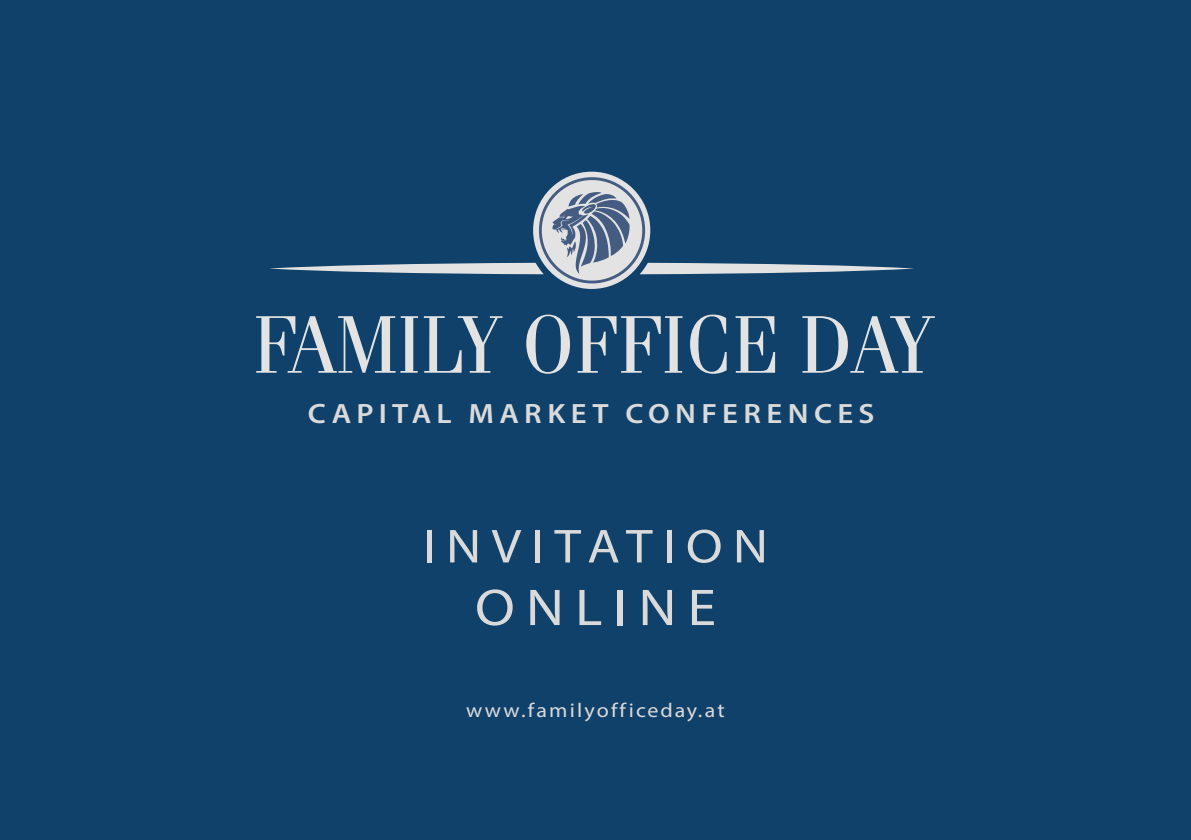
<style>
.page{position:relative;width:1191px;height:840px;background:#fff}
.page>*{position:absolute;margin:0;border:0;box-sizing:border-box;transform-origin:0 0}
.t1{font:52px "Myriad Pro";letter-spacing:.195em;color:#dadada;scale:1.11 1}
.t2{font:48px "Myriad Pro";letter-spacing:.195em;color:#dadada;scale:1.11 1}
.t3{font:600 28px "Myriad Pro";letter-spacing:.175em;color:#dadada;scale:1.1 1}
.t4{font:20px "Myriad Pro";letter-spacing:.1em;color:#dadada;scale:1.1 1}
</style>
<div class="page">
<div style="left:0;top:0;width:1191px;height:839px;background:#10416a"></div>
<svg style="left:256px;top:316px;width:162px;height:56px"></svg>
<svg style="left:424px;top:316px;width:78px;height:56px"></svg>
<svg style="left:526px;top:314px;width:44px;height:59px"></svg>
<svg style="left:577px;top:316px;width:105px;height:56px"></svg>
<svg style="left:690px;top:314px;width:36px;height:59px"></svg>
<svg style="left:735px;top:316px;width:40px;height:56px"></svg>
<svg style="left:802px;top:316px;width:132px;height:56px"></svg>
<svg style="left:533px;top:171px;width:117px;height:118px;background:#bec4cd"></svg>
<svg style="left:269px;top:192px;width:645px;height:82px"></svg>
<p class="t3" style="left:308px;top:395px;width:517px">CAPITAL MARKET CONFERENCES</p>
<h2 class="t2" style="left:423px;top:516px;width:312px">INVITATION</h2>
<h1 class="t1" style="left:475px;top:575px;width:218px">ONLINE</h1>
<p class="t4" style="left:466px;top:698px;width:237px">www.familyofficeday.at</p>
</div>
